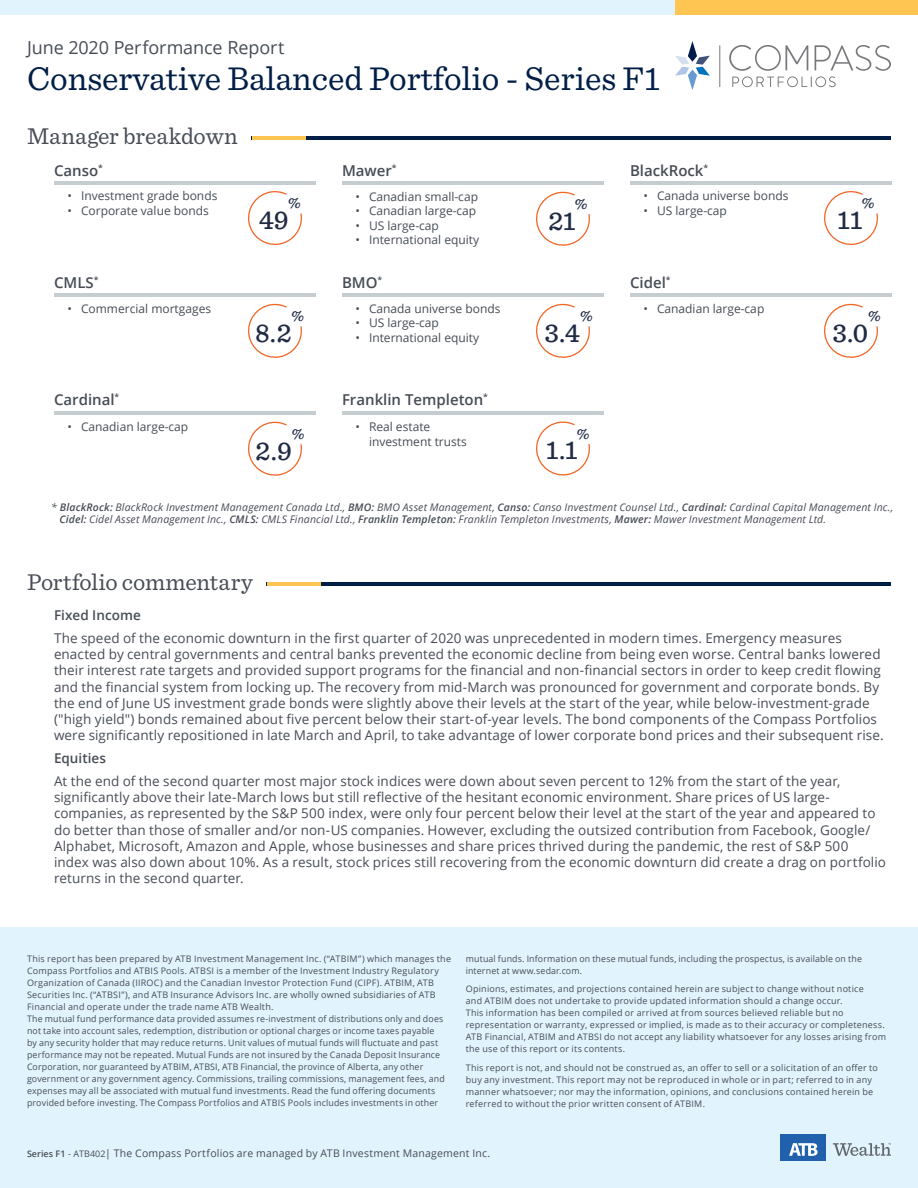
<style>
.page{position:relative;width:918px;height:1188px;background:#fff}
.page>*{position:absolute;margin:0;border:0;box-sizing:border-box;transform-origin:0 0}
.t1{font:34.5px "Sentinel";color:#001e45}
.t2{font:500 27px "Sentinel";color:#1f2a44}
.t3{font:24px "Sentinel";letter-spacing:-.005em;color:#474c55}
.t4{font:18px "Open Sans";letter-spacing:-.005em;color:#474c55}
.t5{font:500 15.75px "Sentinel";color:#1f2a44}
.t6{font:600 15px "Open Sans";color:#474c55}
.t7{font:13.5px/16.2px "Open Sans";letter-spacing:.005em;color:#474c55}
.t8{font:600 13.5px "Open Sans";letter-spacing:.005em;color:#474c55}
.t9{font:12px/15px "Open Sans";color:#474c55}
.t10{font:italic 10.5px/12.6px "Open Sans";letter-spacing:.015em;color:#474c55}
.t11{font:10.5px "Open Sans";letter-spacing:.02em;color:#474c55}
.t12{font:9px/12px "Open Sans";letter-spacing:.025em;color:#474c55}
.t13{font:600 9px "Open Sans";color:#474c55}
.s1{font-weight:600}
.s2{font-weight:400}
</style>
<div class="page">
<div style="left:0;top:928px;width:918px;height:260px;background:#e1f4fd"></div>
<div style="left:781px;top:1134px;width:45px;height:27px;background:#2160ad"></div>
<svg style="left:789px;top:1143px;width:29px;height:13px"></svg>
<svg style="left:833px;top:1143px;width:58px;height:13px"></svg>
<svg style="left:729px;top:45px;width:162px;height:42px"></svg>
<svg style="left:719px;top:45px;width:1px;height:42px"></svg>
<svg style="left:675px;top:41px;width:35px;height:49px"></svg>
<div style="left:675px;top:0;width:243px;height:14px;background:#fec553"></div>
<div style="left:0;top:0;width:675px;height:14px;background:#e1f4fd"></div>
<hr style="left:252px;top:137px;width:639px;height:3px;background:#001e45">
<hr style="left:252px;top:137px;width:54px;height:3px;background:#fec553">
<hr style="left:267px;top:583px;width:624px;height:3px;background:#001e45">
<hr style="left:267px;top:583px;width:54px;height:3px;background:#fec553">
<svg style="left:536px;top:191px;width:54px;height:55px"></svg>
<hr style="left:54px;top:181px;width:261px;height:3px;background:#c6cdd1">
<svg style="left:824px;top:191px;width:54px;height:54px"></svg>
<svg style="left:248px;top:191px;width:54px;height:54px"></svg>
<svg style="left:824px;top:303px;width:54px;height:55px"></svg>
<svg style="left:248px;top:303px;width:54px;height:55px"></svg>
<svg style="left:536px;top:421px;width:54px;height:55px"></svg>
<hr style="left:342px;top:181px;width:261px;height:3px;background:#c6cdd1">
<hr style="left:630px;top:181px;width:261px;height:3px;background:#c6cdd1">
<hr style="left:54px;top:294px;width:261px;height:3px;background:#c6cdd1">
<hr style="left:630px;top:294px;width:261px;height:3px;background:#c6cdd1">
<hr style="left:342px;top:411px;width:261px;height:3px;background:#c6cdd1">
<svg style="left:248px;top:421px;width:54px;height:55px"></svg>
<hr style="left:54px;top:411px;width:261px;height:3px;background:#c6cdd1">
<svg style="left:536px;top:303px;width:54px;height:55px"></svg>
<hr style="left:342px;top:294px;width:261px;height:3px;background:#c6cdd1">
<h3 class="t4" style="left:27px;top:35px;width:259px">June 2020 Performance Report</h3>
<h1 class="t1" style="left:27px;top:52px;width:634px">Conservative Balanced Portfolio - Series F1</h1>
<h3 class="t3" style="left:27px;top:118px;width:212px">Manager breakdown</h3>
<h3 class="t6" style="left:54px;top:160px;width:50px">Canso<sup>*</sup></h3>
<h3 class="t9" style="left:68px;top:188px;width:151px">• Investment grade bonds</h3>
<h3 class="t9" style="left:68px;top:202px;width:143px">• Corporate value bonds</h3>
<h2 class="t2" style="left:259px;top:199px;width:31px">49</h2>
<h3 class="t5" style="left:288px;top:191px;width:14px">%</h3>
<h3 class="t6" style="left:342px;top:160px;width:56px">Mawer<sup>*</sup></h3>
<h3 class="t9" style="left:356px;top:189px;width:124px">• Canadian small-cap</h3>
<h3 class="t9" style="left:356px;top:203px;width:122px">• Canadian large-cap</h3>
<h3 class="t9" style="left:356px;top:218px;width:85px">• US large-cap</h3>
<h3 class="t9" style="left:356px;top:232px;width:125px">• International equity</h3>
<h3 class="t5" style="left:575px;top:192px;width:14px">%</h3>
<h2 class="t2" style="left:548px;top:200px;width:29px">21</h2>
<h3 class="t6" style="left:630px;top:160px;width:80px">BlackRock<sup>*</sup></h3>
<h3 class="t9" style="left:644px;top:188px;width:146px">• Canada universe bonds</h3>
<h3 class="t9" style="left:644px;top:202px;width:85px">• US large-cap</h3>
<h3 class="t5" style="left:862px;top:191px;width:14px">%</h3>
<h2 class="t2" style="left:837px;top:199px;width:27px">11</h2>
<h3 class="t6" style="left:54px;top:273px;width:46px">CMLS<sup>*</sup></h3>
<h3 class="t9" style="left:68px;top:301px;width:145px">• Commercial mortgages</h3>
<h3 class="t5" style="left:292px;top:304px;width:14px">%</h3>
<h2 class="t2" style="left:255px;top:312px;width:38px">8.2</h2>
<h3 class="t6" style="left:342px;top:273px;width:42px">BMO<sup>*</sup></h3>
<h3 class="t9" style="left:356px;top:301px;width:146px">• Canada universe bonds</h3>
<h3 class="t9" style="left:356px;top:315px;width:85px">• US large-cap</h3>
<h3 class="t9" style="left:356px;top:330px;width:125px">• International equity</h3>
<h2 class="t2" style="left:545px;top:312px;width:37px">3.4</h2>
<h3 class="t5" style="left:580px;top:304px;width:14px">%</h3>
<h3 class="t6" style="left:630px;top:273px;width:42px">Cidel<sup>*</sup></h3>
<h3 class="t9" style="left:644px;top:301px;width:122px">• Canadian large-cap</h3>
<h3 class="t5" style="left:868px;top:304px;width:14px">%</h3>
<h2 class="t2" style="left:833px;top:312px;width:37px">3.0</h2>
<h3 class="t6" style="left:54px;top:390px;width:67px">Cardinal<sup>*</sup></h3>
<h3 class="t9" style="left:68px;top:419px;width:122px">• Canadian large-cap</h3>
<h3 class="t5" style="left:292px;top:422px;width:14px">%</h3>
<h2 class="t2" style="left:255px;top:430px;width:38px">2.9</h2>
<h3 class="t6" style="left:342px;top:390px;width:148px">Franklin Templeton<sup>*</sup></h3>
<h3 class="t9" style="left:369px;top:419px;width:99px;text-indent:-14px">• Real estate investment trusts</h3>
<h3 class="t5" style="left:577px;top:422px;width:14px">%</h3>
<h2 class="t2" style="left:546px;top:430px;width:33px">1.1</h2>
<p class="t10" style="left:59px;top:500px;width:835px;text-indent:-8px">* <span class="s1">BlackRock:</span> BlackRock Investment Management Canada Ltd., <span class="s1">BMO:</span> BMO Asset Management, <span class="s1">Canso:</span> Canso Investment Counsel Ltd., <span class="s1">Cardinal:</span> Cardinal Capital Management Inc.,<br><span class="s1">Cidel:</span> Cidel Asset Management Inc., <span class="s1">CMLS:</span> CMLS Financial Ltd., <span class="s1">Franklin Templeton:</span> Franklin Templeton Investments, <span class="s1">Mawer:</span> Mawer Investment Management Ltd.</p>
<h3 class="t3" style="left:27px;top:564px;width:227px">Portfolio commentary</h3>
<h3 class="t8" style="left:54px;top:606px;width:88px">Fixed Income</h3>
<p class="t7" style="left:54px;top:630px;width:831px">The speed of the economic downturn in the first quarter of 2020 was unprecedented in modern times. Emergency measures enacted by central governments and central banks prevented the economic decline from being even worse. Central banks lowered their interest rate targets and provided support programs for the financial and non-financial sectors in order to keep credit flowing and the financial system from locking up. The recovery from mid-March was pronounced for government and corporate bonds. By the end of June US investment grade bonds were slightly above their levels at the start of the year, while below-investment-grade ("high yield") bonds remained about five percent below their start-of-year levels. The bond components of the Compass Portfolios were significantly repositioned in late March and April, to take advantage of lower corporate bond prices and their subsequent rise.</p>
<h3 class="t8" style="left:54px;top:749px;width:54px">Equities</h3>
<p class="t7" style="left:54px;top:773px;width:833px">At the end of the second quarter most major stock indices were down about seven percent to 12% from the start of the year, significantly above their late-March lows but still reflective of the hesitant economic environment. Share prices of US large&shy;companies, as represented by the S&amp;P 500 index, were only four percent below their level at the start of the year and appeared to do better than those of smaller and/or non-US companies. However, excluding the outsized contribution from Facebook, Google/ Alphabet, Microsoft, Amazon and Apple, whose businesses and share prices thrived during the pandemic, the rest of S&amp;P 500 index was also down about 10%. As a result, stock prices still recovering from the economic downturn did create a drag on portfolio returns in the second quarter.</p>
<p class="t12" style="left:27px;top:952px;width:426px">This report has been prepared by ATB Investment Management Inc. (“ATBIM”) which manages the Compass Portfolios and ATBIS Pools. ATBSI is a member of the Investment Industry Regulatory Organization of Canada (IIROC) and the Canadian Investor Protection Fund (CIPF). ATBIM, ATB Securities Inc. (“ATBSI”), and ATB Insurance Advisors Inc. are wholly owned subsidiaries of ATB Financial and operate under the trade name ATB Wealth.<br>The mutual fund performance data provided assumes re-investment of distributions only and does not take into account sales, redemption, distribution or optional charges or income taxes payable<br>by any security holder that may reduce returns. Unit values of mutual funds will fluctuate and past performance may not be repeated. Mutual Funds are not insured by the Canada Deposit Insurance Corporation, nor guaranteed by ATBIM, ATBSI, ATB Financial, the province of Alberta, any other government or any government agency. Commissions, trailing commissions, management fees, and expenses may all be associated with mutual fund investments. Read the fund offering documents provided before investing. The Compass Portfolios and ATBIS Pools includes investments in other</p>
<p class="t12" style="left:466px;top:952px;width:398px">mutual funds. Information on these mutual funds, including the prospectus, is available on the internet at www.sedar.com.</p>
<p class="t12" style="left:466px;top:983px;width:422px">Opinions, estimates, and projections contained herein are subject to change without notice<br>and ATBIM does not undertake to provide updated information should a change occur.<br>This information has been compiled or arrived at from sources believed reliable but no representation or warranty, expressed or implied, is made as to their accuracy or completeness.<br>ATB Financial, ATBIM and ATBSI do not accept any liability whatsoever for any losses arising from the use of this report or its contents.</p>
<p class="t12" style="left:466px;top:1062px;width:414px">This report is not, and should not be construed as, an offer to sell or a solicitation of an offer to buy any investment. This report may not be reproduced in whole or in part; referred to in any manner whatsoever; nor may the information, opinions, and conclusions contained herein be referred to without the prior written consent of ATBIM.</p>
<p class="t11" style="left:105px;top:1146px;width:386px">| The Compass Portfolios are managed by ATB Investment Management Inc.</p>
<p class="t13" style="left:27px;top:1147px;width:80px">Series F1 <span class="s2">- ATB402</span></p>
</div>
